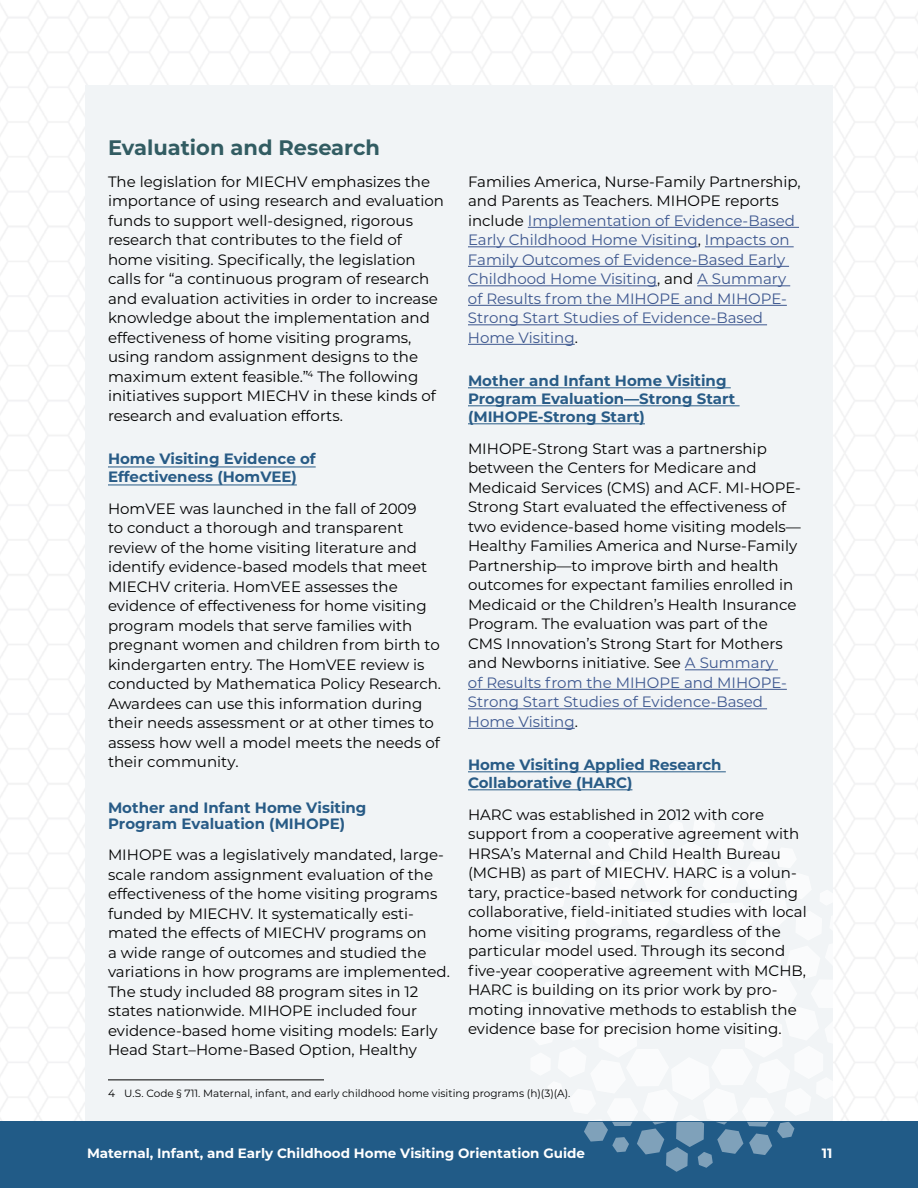
<style>
.page{position:relative;width:918px;height:1188px;background:#fff}
.page>*{position:absolute;margin:0;border:0;box-sizing:border-box;transform-origin:0 0}
.t1{font:700 21px "Montserrat";color:#325c62}
.t2{font:15px/19.5px "Montserrat";color:#000}
.t3{font:15px/19.5px "Montserrat";color:#3d578f}
.t4{font:700 15px/18px "Montserrat";color:#285b86}
.t5{font:700 13.5px "Montserrat";color:#fff}
.t6{font:10.5px "Montserrat";color:#000}
.s1{color:#000}
.s2{color:#3d578f}
</style>
<div class="page">
<img style="left:0;top:0;width:918px;height:1122px">
<div style="left:86px;top:85px;width:747px;height:1043px;background:#f1f4f6"></div>
<hr style="left:108px;top:1080px;width:216px;height:1px;background:#000">
<hr style="left:528px;top:227px;width:271px;height:1px;background:#3d578f">
<hr style="left:468px;top:246px;width:230px;height:1px;background:#3d578f">
<hr style="left:705px;top:246px;width:89px;height:1px;background:#3d578f">
<hr style="left:468px;top:266px;width:321px;height:1px;background:#3d578f">
<hr style="left:468px;top:285px;width:189px;height:1px;background:#3d578f">
<hr style="left:697px;top:285px;width:93px;height:1px;background:#3d578f">
<hr style="left:468px;top:305px;width:319px;height:1px;background:#3d578f">
<hr style="left:468px;top:324px;width:299px;height:1px;background:#3d578f">
<hr style="left:468px;top:344px;width:107px;height:1px;background:#3d578f">
<hr style="left:468px;top:387px;width:263px;height:1px;background:#285b86">
<hr style="left:468px;top:405px;width:272px;height:1px;background:#285b86">
<hr style="left:468px;top:423px;width:177px;height:1px;background:#285b86">
<hr style="left:685px;top:669px;width:93px;height:1px;background:#3d578f">
<hr style="left:468px;top:689px;width:319px;height:1px;background:#3d578f">
<hr style="left:468px;top:708px;width:299px;height:1px;background:#3d578f">
<hr style="left:468px;top:728px;width:107px;height:1px;background:#3d578f">
<hr style="left:468px;top:771px;width:258px;height:1px;background:#285b86">
<hr style="left:468px;top:789px;width:164px;height:1px;background:#285b86">
<div style="left:0;top:1122px;width:918px;height:66px;background:#215b87"></div>
<svg style="left:513px;top:816px;width:322px;height:356px"></svg>
<hr style="left:108px;top:467px;width:208px;height:1px;background:#285b86">
<hr style="left:108px;top:485px;width:189px;height:1px;background:#285b86">
<h2 class="t1" style="left:108px;top:133px;width:273px">Evaluation and Research</h2>
<p class="t2" style="left:108px;top:171px;width:338px">The legislation for MIECHV emphasizes the importance of using research and evaluation funds to support well-designed, rigorous research that contributes to the field of home visiting. Specifically, the legislation calls for “a continuous program of research and evaluation activities in order to increase knowledge about the implementation and effectiveness of home visiting programs, using random assignment designs to the maximum extent feasible.”<sup>4</sup> The following initiatives support MIECHV in these kinds of research and evaluation efforts.</p>
<h3 class="t4" style="left:108px;top:449px;width:209px">Home Visiting Evidence of<br>Effectiveness (HomVEE)</h3>
<p class="t2" style="left:108px;top:498px;width:335px">HomVEE was launched in the fall of 2009<br>to conduct a thorough and transparent review of the home visiting literature and identify evidence-based models that meet MIECHV criteria. HomVEE assesses the evidence of effectiveness for home visiting program models that serve families with pregnant women and children from birth to kindergarten entry. The HomVEE review is conducted by Mathematica Policy Research.<br>Awardees can use this information during their needs assessment or at other times to assess how well a model meets the needs of their community.</p>
<h3 class="t4" style="left:108px;top:800px;width:260px;line-height:15.5px">Mother and Infant Home Visiting<br>Program Evaluation (MIHOPE)</h3>
<p class="t2" style="left:108px;top:845px;width:344px">MIHOPE was a legislatively mandated, large&shy;scale random assignment evaluation of the effectiveness of the home visiting programs funded by MIECHV. It systematically esti&shy;mated the effects of MIECHV programs on<br>a wide range of outcomes and studied the variations in how programs are implemented.<br>The study included 88 program sites in 12 states nationwide. MIHOPE included four evidence-based home visiting models: Early Head Start–Home-Based Option, Healthy</p>
<p class="t3" style="left:468px;top:171px;width:334px"><span class="s1">Families America, Nurse-Family Partnership, and Parents as Teachers. MIHOPE reports include</span> Implementation of Evidence-Based Early Childhood Home Visiting<span class="s1">,</span> Impacts on Family Outcomes of Evidence-Based Early Childhood Home Visiting<span class="s1">, and</span> A Summary of Results from the MIHOPE and MIHOPE-Strong Start Studies of Evidence-Based Home Visiting<span class="s1">.</span></p>
<h3 class="t4" style="left:468px;top:371px;width:269px">Mother and Infant Home Visiting<br>Program Evaluation—Strong Start (MIHOPE-Strong Start)</h3>
<p class="t2" style="left:468px;top:438px;width:334px">MIHOPE-Strong Start was a partnership between the Centers for Medicare and Medicaid Services (CMS) and ACF. MI-HOPE-Strong Start evaluated the effectiveness of two evidence-based home visiting models— Healthy Families America and Nurse-Family Partnership—to improve birth and health outcomes for expectant families enrolled in Medicaid or the Children’s Health Insurance Program. The evaluation was part of the CMS Innovation’s Strong Start for Mothers and Newborns initiative. See <span class="s2">A Summary<br>of Results from the MIHOPE and MIHOPE-Strong Start Studies of Evidence-Based Home Visiting</span>.</p>
<h3 class="t4" style="left:468px;top:755px;width:255px">Home Visiting Applied Research<br>Collaborative (HARC)</h3>
<p class="t2" style="left:468px;top:804px;width:340px">HARC was established in 2012 with core support from a cooperative agreement with HRSA’s Maternal and Child Health Bureau (MCHB) as part of MIECHV. HARC is a volun&shy;tary, practice-based network for conducting collaborative, field-initiated studies with local home visiting programs, regardless of the particular model used. Through its second five-year cooperative agreement with MCHB, HARC is building on its prior work by pro&shy;moting innovative methods to establish the evidence base for precision home visiting.</p>
<p class="t6" style="left:108px;top:1086px;width:464px">4 U.S. Code § 711. Maternal, infant, and early childhood home visiting programs (h)(3)(A).</p>
<p class="t5" style="left:87px;top:1143px;width:500px">Maternal, Infant, and Early Childhood Home Visiting Orientation Guide</p>
<p class="t5" style="left:822px;top:1143px;width:12px">11</p>
</div>
